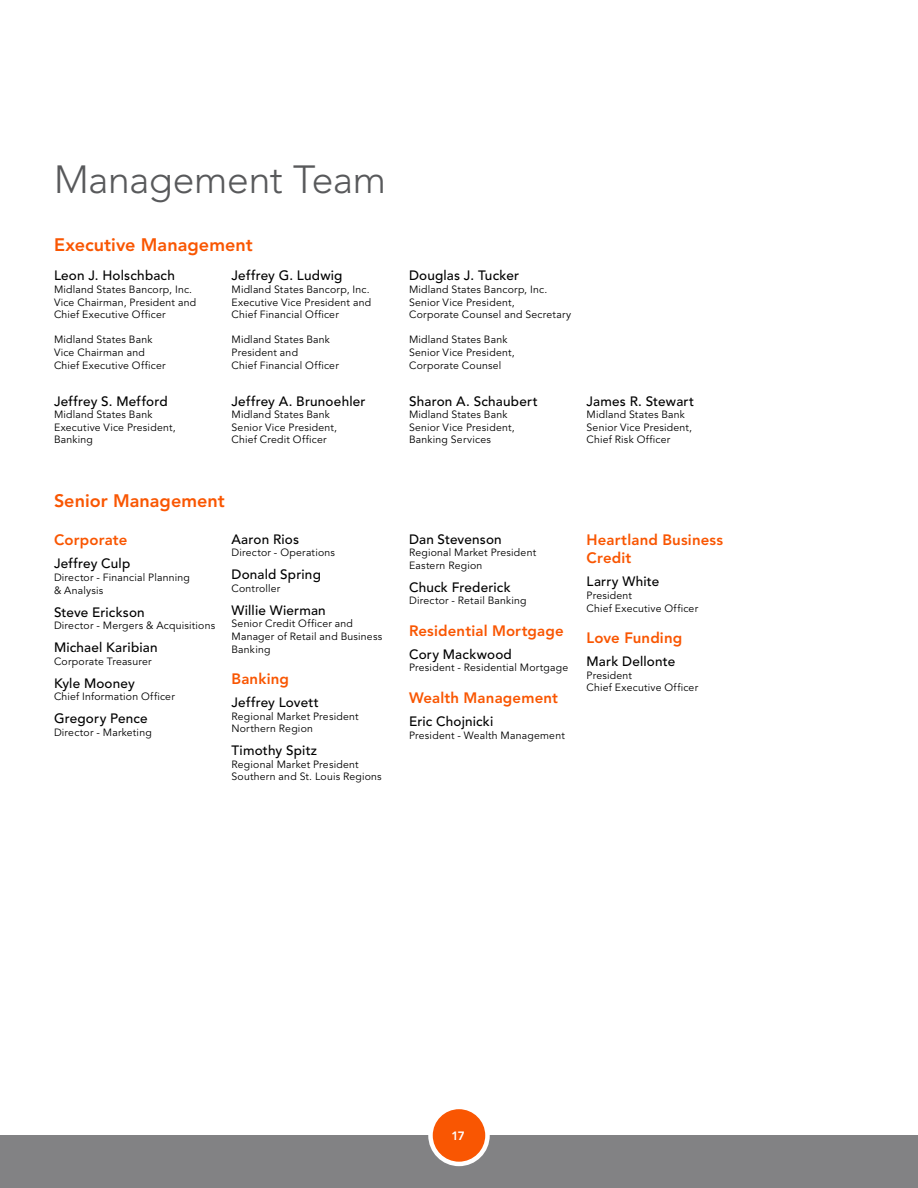
<style>
.page{position:relative;width:918px;height:1188px;background:#fff}
.page>*{position:absolute;margin:0;border:0;box-sizing:border-box;transform-origin:0 0}
.t1{font:300 39px "Avenir";letter-spacing:-.01em;color:#58595b}
.t2{font:800 18px "Avenir";letter-spacing:.005em;color:#f95602}
.t3{font:800 15px/18px "Avenir";letter-spacing:.01em;color:#f95602}
.t4{font:500 13.5px "Avenir";letter-spacing:.015em;color:#000}
.t5{font:800 12px "Avenir";color:#fff}
.t6{font:10.5px/12.6px "Avenir";letter-spacing:.02em;color:#000}
</style>
<div class="page">
<div style="left:0;top:1135px;width:918px;height:53px;background:#828284"></div>
<div style="left:430px;top:1107px;width:58px;height:57px;background:#f95602;border-radius:50%"></div>
<div style="left:428px;top:1105px;width:62px;height:61px;border:4px solid #fff;border-radius:50%"></div>
<h1 class="t1" style="left:54px;top:157px;width:334px">Management Team</h1>
<h2 class="t2" style="left:54px;top:234px;width:200px">Executive Management</h2>
<p class="t4" style="left:54px;top:268px;width:122px">Leon J. Holschbach</p>
<p class="t6" style="left:54px;top:283px;width:144px">Midland States Bancorp, Inc.<br>Vice Chairman, President and<br>Chief Executive Officer</p>
<p class="t6" style="left:54px;top:334px;width:113px">Midland States Bank<br>Vice Chairman and<br>Chief Executive Officer</p>
<p class="t4" style="left:232px;top:268px;width:112px">Jeffrey G. Ludwig</p>
<p class="t6" style="left:232px;top:283px;width:141px">Midland States Bancorp, Inc.<br>Executive Vice President and<br>Chief Financial Officer</p>
<p class="t6" style="left:232px;top:334px;width:109px">Midland States Bank<br>President and<br>Chief Financial Officer</p>
<p class="t4" style="left:54px;top:393px;width:115px">Jeffrey S. Mefford</p>
<p class="t6" style="left:54px;top:409px;width:123px">Midland States Bank<br>Executive Vice President,<br>Banking</p>
<p class="t4" style="left:232px;top:393px;width:136px">Jeffrey A. Brunoehler</p>
<p class="t6" style="left:232px;top:409px;width:107px">Midland States Bank<br>Senior Vice President,<br>Chief Credit Officer</p>
<h2 class="t2" style="left:54px;top:490px;width:172px">Senior Management</h2>
<h3 class="t3" style="left:54px;top:531px;width:75px">Corporate</h3>
<p class="t4" style="left:54px;top:556px;width:78px">Jeffrey Culp</p>
<p class="t6" style="left:54px;top:571px;width:137px">Director - Financial Planning &amp; Analysis</p>
<p class="t4" style="left:54px;top:604px;width:92px">Steve Erickson</p>
<p class="t6" style="left:54px;top:620px;width:163px">Director - Mergers &amp; Acquisitions</p>
<p class="t4" style="left:54px;top:640px;width:105px">Michael Karibian</p>
<p class="t6" style="left:54px;top:655px;width:99px">Corporate Treasurer</p>
<p class="t4" style="left:54px;top:675px;width:82px">Kyle Mooney</p>
<p class="t6" style="left:54px;top:691px;width:122px">Chief Information Officer</p>
<p class="t4" style="left:54px;top:711px;width:95px">Gregory Pence</p>
<p class="t6" style="left:54px;top:726px;width:99px">Director - Marketing</p>
<p class="t4" style="left:232px;top:531px;width:69px">Aaron Rios</p>
<p class="t6" style="left:232px;top:547px;width:105px">Director - Operations</p>
<p class="t4" style="left:232px;top:567px;width:91px">Donald Spring</p>
<p class="t6" style="left:232px;top:582px;width:50px">Controller</p>
<p class="t4" style="left:232px;top:602px;width:96px">Willie Wierman</p>
<p class="t6" style="left:232px;top:618px;width:152px">Senior Credit Officer and<br>Manager of Retail and Business<br>Banking</p>
<h3 class="t3" style="left:232px;top:670px;width:59px">Banking</h3>
<p class="t4" style="left:232px;top:695px;width:89px">Jeffrey Lovett</p>
<p class="t6" style="left:232px;top:710px;width:129px">Regional Market President<br>Northern Region</p>
<p class="t4" style="left:232px;top:743px;width:87px">Timothy Spitz</p>
<p class="t6" style="left:232px;top:758px;width:152px">Regional Market President<br>Southern and St. Louis Regions</p>
<p class="t4" style="left:409px;top:268px;width:112px">Douglas J. Tucker</p>
<p class="t6" style="left:409px;top:283px;width:164px">Midland States Bancorp, Inc.<br>Senior Vice President,<br>Corporate Counsel and Secretary</p>
<p class="t6" style="left:409px;top:334px;width:107px">Midland States Bank<br>Senior Vice President,<br>Corporate Counsel</p>
<p class="t4" style="left:409px;top:393px;width:130px">Sharon A. Schaubert</p>
<p class="t6" style="left:409px;top:409px;width:107px">Midland States Bank<br>Senior Vice President,<br>Banking Services</p>
<p class="t4" style="left:587px;top:393px;width:109px">James R. Stewart</p>
<p class="t6" style="left:587px;top:409px;width:107px">Midland States Bank<br>Senior Vice President,<br>Chief Risk Officer</p>
<p class="t4" style="left:409px;top:531px;width:94px">Dan Stevenson</p>
<p class="t6" style="left:409px;top:547px;width:129px">Regional Market President<br>Eastern Region</p>
<p class="t4" style="left:409px;top:579px;width:103px">Chuck Frederick</p>
<p class="t6" style="left:409px;top:595px;width:119px">Director - Retail Banking</p>
<h3 class="t3" style="left:409px;top:622px;width:156px">Residential Mortgage</h3>
<p class="t4" style="left:409px;top:646px;width:104px">Cory Mackwood</p>
<p class="t6" style="left:409px;top:662px;width:161px">President - Residential Mortgage</p>
<h3 class="t3" style="left:409px;top:689px;width:151px">Wealth Management</h3>
<p class="t4" style="left:409px;top:713px;width:86px">Eric Chojnicki</p>
<p class="t6" style="left:409px;top:729px;width:157px">President - Wealth Management</p>
<h3 class="t3" style="left:587px;top:531px;width:138px">Heartland Business<br>Credit</h3>
<p class="t4" style="left:587px;top:574px;width:74px">Larry White</p>
<p class="t6" style="left:587px;top:589px;width:113px">President<br>Chief Executive Officer</p>
<h3 class="t3" style="left:587px;top:629px;width:97px">Love Funding</h3>
<p class="t4" style="left:587px;top:654px;width:90px">Mark Dellonte</p>
<p class="t6" style="left:587px;top:669px;width:113px">President<br>Chief Executive Officer</p>
<p class="t5" style="left:452px;top:1129px;width:15px">17</p>
</div>
